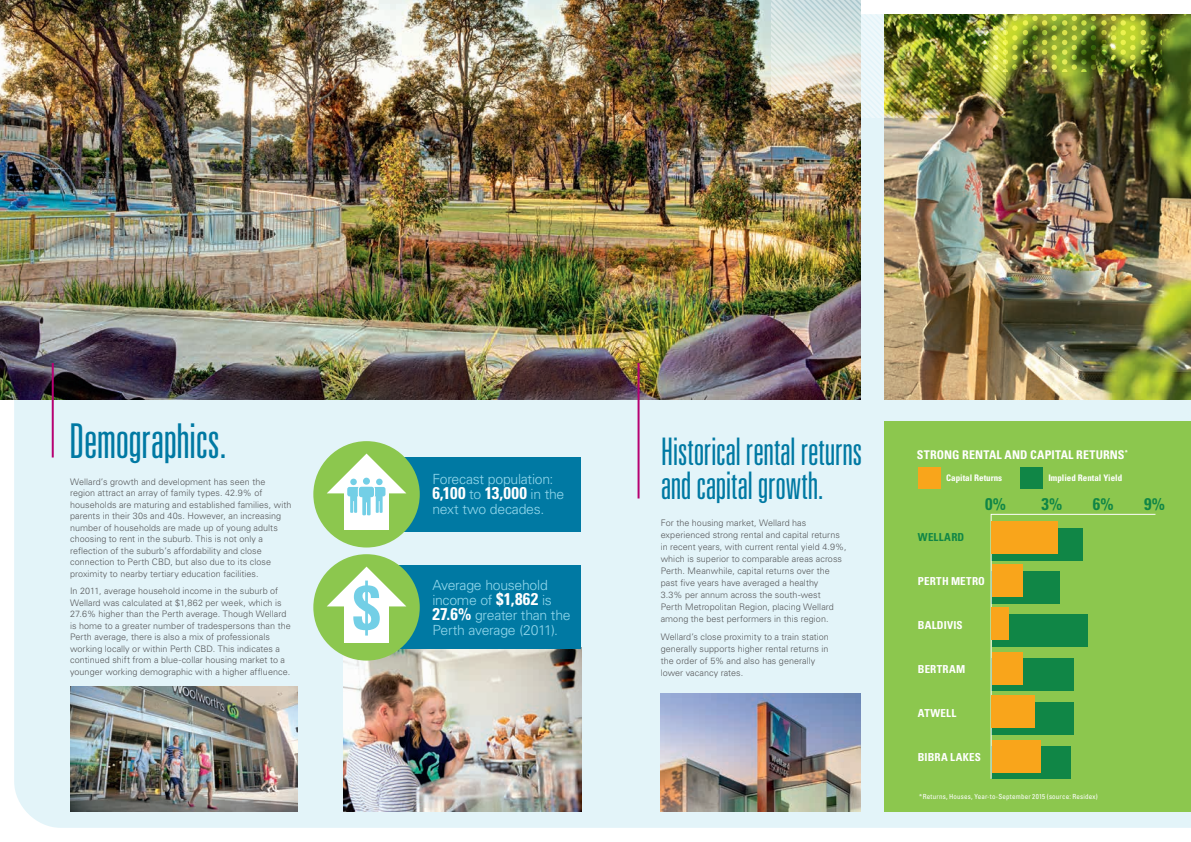
<style>
.page{position:relative;width:1191px;height:842px;background:#fff}
.page>*{position:absolute;margin:0;border:0;box-sizing:border-box;transform-origin:0 0}
.t1{font:300 ultra-condensed 48px "Univers LT Std";letter-spacing:-.01em;color:#0079a3}
.t2{font:300 ultra-condensed 38px/34px "Univers LT Std";letter-spacing:-.01em;color:#0079a3}
.t3{font:700 condensed 17px "Univers LT Std";letter-spacing:.025em;color:#fff}
.t4{font:700 condensed 16.9px "Univers LT Std";color:#108646}
.t5{font:300 14px/15px "Univers LT Std";letter-spacing:-.02em;color:#92d7eb}
.t6{font:700 condensed 12px "Univers LT Std";letter-spacing:.01em;color:#fff}
.t7{font:700 condensed 11px "Univers LT Std";letter-spacing:.025em;color:#fff}
.t8{font:700 condensed 11px "Univers LT Std";letter-spacing:.025em;color:#108646}
.t9{font:300 9px/11.5px "Univers LT Std";letter-spacing:.005em;color:#57585a}
.t10{font:700 condensed 9px "Univers LT Std";color:#fff}
.t11{font:condensed 7px "Univers LT Std";letter-spacing:.025em;color:#fff}
.s1{font-weight:300;font-stretch:normal;font-size:14px;color:#92d7eb}
.s2{font-weight:700;font-stretch:condensed;font-size:17px;color:#fff}
</style>
<div class="page">
<div style="left:14px;top:118px;width:1177px;height:710px;background:#e3f4f9"></div>
<img style="left:0;top:0;width:860px;height:400px">
<hr style="left:52px;top:363px;width:2px;height:94px;background:#b60172">
<hr style="left:637px;top:363px;width:2px;height:135px;background:#b60172">
<img style="left:884px;top:14px;width:307px;height:386px">
<img style="left:771px;top:0;width:390px;height:118px">
<img style="left:344px;top:647px;width:237px;height:164px">
<img style="left:70px;top:686px;width:228px;height:125px">
<div style="left:342px;top:565px;width:238px;height:84px;background:#0079a3"></div>
<div style="left:313px;top:554px;width:107px;height:106px;background:#8cc74e;border-radius:50%"></div>
<div style="left:344px;top:599px;width:45px;height:44px;background:#fff"></div>
<svg style="left:327px;top:567px;width:79px;height:68px"></svg>
<div style="left:884px;top:421px;width:307px;height:391px;background:#8cc74e"></div>
<svg style="left:990px;top:513px;width:166px;height:266px"></svg>
<div style="left:991px;top:521px;width:67px;height:33px;background:#f9a51b"></div>
<div style="left:991px;top:564px;width:31px;height:33px;background:#f9a51b"></div>
<div style="left:991px;top:608px;width:18px;height:32px;background:#f9a51b"></div>
<div style="left:991px;top:652px;width:31px;height:32px;background:#f9a51b"></div>
<div style="left:991px;top:696px;width:44px;height:32px;background:#f9a51b"></div>
<div style="left:991px;top:740px;width:49px;height:32px;background:#f9a51b"></div>
<div style="left:918px;top:468px;width:22px;height:21px;background:#f9a51b"></div>
<div style="left:1020px;top:468px;width:22px;height:21px;background:#108646"></div>
<div style="left:342px;top:457px;width:238px;height:74px;background:#0079a3"></div>
<div style="left:313px;top:441px;width:107px;height:106px;background:#8cc74e;border-radius:50%"></div>
<div style="left:344px;top:486px;width:45px;height:43px;background:#fff"></div>
<svg style="left:327px;top:454px;width:79px;height:61px"></svg>
<div style="left:350px;top:479px;width:7px;height:6px;background:#73cfe6;border-radius:50%"></div>
<img style="left:660px;top:694px;width:200px;height:117px">
<h1 class="t1" style="left:69px;top:415px;width:159px">Demographics.</h1>
<p class="t9" style="left:70px;top:476px;width:223px">Wellard’s growth and development has seen the region attract an array of family types. 42.9% of households are maturing and established families, with parents in their 30s and 40s. However, an increasing number of households are made up of young adults choosing to rent in the suburb. This is not only a reflection of the suburb’s affordability and close connection to Perth CBD, but also due to its close proximity to nearby tertiary education facilities.</p>
<p class="t9" style="left:70px;top:585px;width:222px">In 2011, average household income in the suburb of Wellard was calculated at $1,862 per week, which is 27.6% higher than the Perth average. Though Wellard is home to a greater number of tradespersons than the Perth average, there is also a mix of professionals working locally or within Perth CBD. This indicates a continued shift from a blue-collar housing market to a younger working demographic with a higher affluence.</p>
<h3 class="t5" style="left:432px;top:472px;width:123px">Forecast population:</h3>
<h3 class="t3" style="left:432px;top:483px;width:133px">6,100 <span class="s1">to</span> 13,000 <span class="s1">in the</span></h3>
<h3 class="t5" style="left:432px;top:502px;width:114px">next two decades.</h3>
<h3 class="t5" style="left:432px;top:577px;width:140px">Average household income of <span class="s2">$1,862</span> is<br><span class="s2">27.6%</span> greater than the<br>Perth average (2011).</h3>
<h2 class="t2" style="left:660px;top:434px;width:203px">Historical rental returns and capital growth.</h2>
<p class="t9" style="left:660px;top:516px;width:187px;line-height:12px">For the housing market, Wellard has experienced strong rental and capital returns in recent years, with current rental yield 4.9%, which is superior to comparable areas across Perth. Meanwhile, capital returns over the past five years have averaged a healthy<br>3.3% per annum across the south-west<br>Perth Metropolitan Region, placing Wellard among the best performers in this region.</p>
<p class="t9" style="left:660px;top:630px;width:170px;line-height:12px">Wellard’s close proximity to a train station generally supports higher rental returns in the order of 5% and also has generally lower vacancy rates.</p>
<h3 class="t6" style="left:917px;top:447px;width:212px">STRONG RENTAL AND CAPITAL RETURNS<sup>*</sup></h3>
<p class="t10" style="left:946px;top:473px;width:58px">Capital Returns</p>
<p class="t10" style="left:1048px;top:473px;width:75px">Implied Rental Yield</p>
<h3 class="t4" style="left:985px;top:493px;width:22px">0%</h3>
<h3 class="t4" style="left:1041px;top:493px;width:22px">3%</h3>
<h3 class="t4" style="left:1092px;top:493px;width:22px">6%</h3>
<h3 class="t4" style="left:1144px;top:493px;width:22px">9%</h3>
<p class="t8" style="left:918px;top:530px;width:48px">WELLARD</p>
<p class="t7" style="left:918px;top:574px;width:69px">PERTH METRO</p>
<p class="t7" style="left:918px;top:618px;width:46px">BALDIVIS</p>
<p class="t7" style="left:918px;top:662px;width:49px">BERTRAM</p>
<p class="t7" style="left:918px;top:706px;width:40px">ATWELL</p>
<p class="t7" style="left:918px;top:750px;width:65px">BIBRA LAKES</p>
<p class="t11" style="left:919px;top:792px;width:180px">*Returns, Houses, Year-to-September 2015 (source: Residex)</p>
</div>
